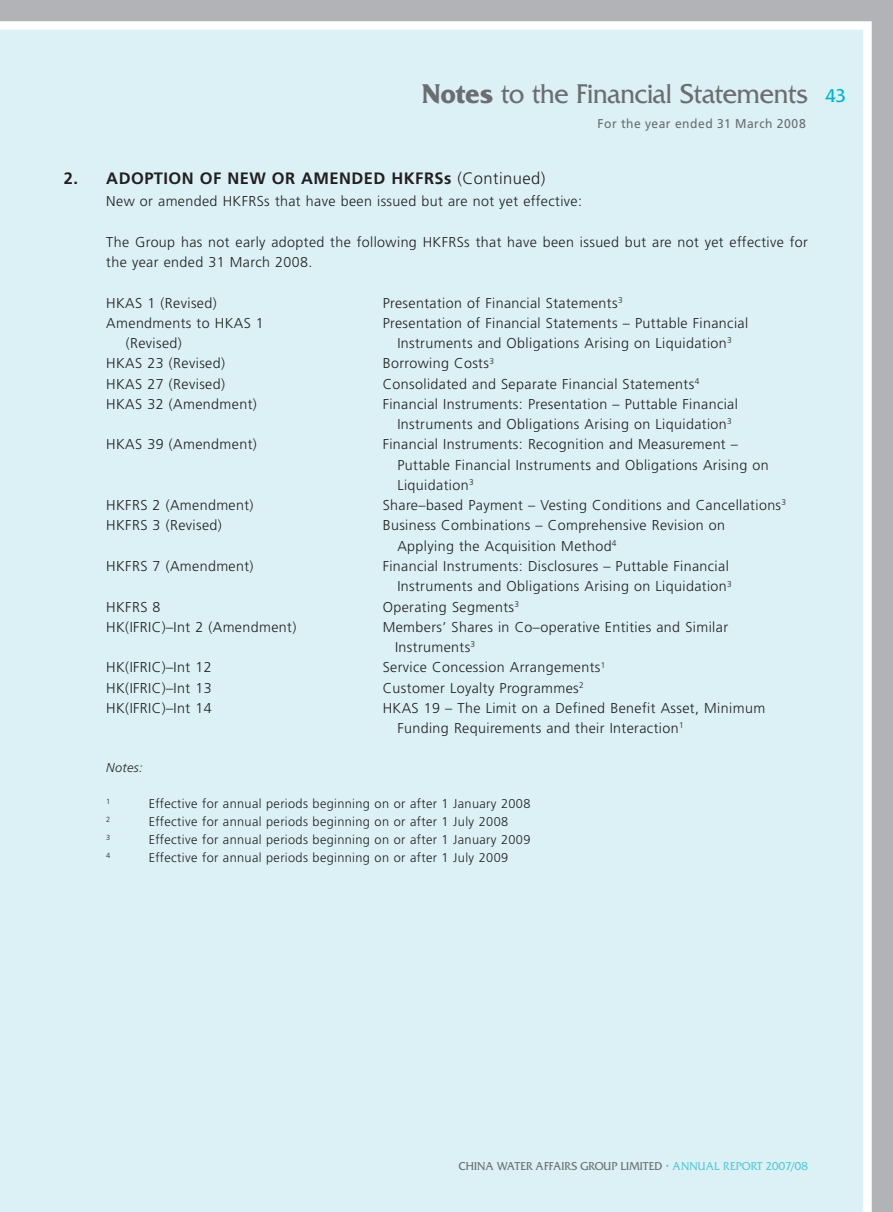
<style>
.page{position:relative;width:893px;height:1212px;background:#fff}
.page>*{position:absolute;margin:0;border:0;box-sizing:border-box;transform-origin:0 0}
.t1{font:28.5px "Friz Quadrata Std";letter-spacing:-.015em;color:#6c6d70;scale:.95 1}
.t2{font:700 16.5px "Frutiger LT Std";letter-spacing:.03em;color:#231f20}
.t3{font:300 14.25px/20.2px "Frutiger LT Std";letter-spacing:.03em;color:#231f20}
.t4{font:300 12.75px "Frutiger LT Std";letter-spacing:.03em;color:#231f20}
.t5{font:12.75px "Frutiger LT Std";letter-spacing:.04em;color:#6c6d70;scale:.95 1}
.t6{font:italic 300 12.75px "Frutiger LT Std";letter-spacing:.03em;color:#231f20}
.t7{font:12px "Friz Quadrata Std";letter-spacing:.01em;color:#6c6d70;scale:.95 1}
.t8{font:300 7.5px "Frutiger LT Std";color:#231f20}
.s1{font-weight:700}
.s2{font-size:19.5px;color:#00b5cb}
.s3{font-weight:300}
.s4{color:#58c7d8}
</style>
<div class="page">
<div style="left:1px;top:0;width:892px;height:1212px;background:#dbf1f5"></div>
<svg style="left:0;top:0;width:1px;height:1212px"></svg>
<h1 class="t1" style="left:422px;top:83px;width:448px"><span class="s1">Notes</span> to the Financial Statements <span class="s2">43</span></h1>
<p class="t5" style="left:598px;top:115px;width:221px">For the year ended 31 March 2008</p>
<p class="t2" style="left:64px;top:168px;width:483px">2. ADOPTION OF NEW OR AMENDED HKFRSs <span class="s3">(Continued)</span></p>
<p class="t3" style="left:106px;top:193px;width:477px">New or amended HKFRSs that have been issued but are not yet effective:</p>
<p class="t3" style="left:106px;top:233px;width:703px">The Group has not early adopted the following HKFRSs that have been issued but are not yet effective for the year ended 31 March 2008.</p>
<p class="t3" style="left:106px;top:294px;width:112px">HKAS 1 (Revised)</p>
<p class="t3" style="left:383px;top:294px;width:241px">Presentation of Financial Statements<sup>3</sup></p>
<p class="t3" style="left:106px;top:314px;width:159px">Amendments to HKAS 1</p>
<p class="t3" style="left:383px;top:314px;width:367px">Presentation of Financial Statements – Puttable Financial</p>
<p class="t3" style="left:126px;top:335px;width:58px">(Revised)</p>
<p class="t3" style="left:397px;top:335px;width:336px">Instruments and Obligations Arising on Liquidation<sup>3</sup></p>
<p class="t3" style="left:106px;top:355px;width:120px">HKAS 23 (Revised)</p>
<p class="t3" style="left:383px;top:355px;width:113px">Borrowing Costs<sup>3</sup></p>
<p class="t3" style="left:106px;top:375px;width:120px">HKAS 27 (Revised)</p>
<p class="t3" style="left:383px;top:375px;width:318px">Consolidated and Separate Financial Statements<sup>4</sup></p>
<p class="t3" style="left:106px;top:395px;width:152px">HKAS 32 (Amendment)</p>
<p class="t3" style="left:383px;top:395px;width:357px;text-align:center">Financial Instruments: Presentation – Puttable Financial<br>Instruments and Obligations Arising on Liquidation<sup>3</sup></p>
<p class="t3" style="left:106px;top:436px;width:152px">HKAS 39 (Amendment)</p>
<p class="t3" style="left:397px;top:436px;width:373px;text-indent:-15px">Financial Instruments: Recognition and Measurement –<br>Puttable Financial Instruments and Obligations Arising on<br>Liquidation<sup>3</sup></p>
<p class="t3" style="left:106px;top:497px;width:149px">HKFRS 2 (Amendment)</p>
<p class="t3" style="left:383px;top:497px;width:405px">Share–based Payment – Vesting Conditions and Cancellations<sup>3</sup></p>
<p class="t3" style="left:106px;top:517px;width:117px">HKFRS 3 (Revised)</p>
<p class="t3" style="left:397px;top:517px;width:329px;text-indent:-15px">Business Combinations – Comprehensive Revision on<br>Applying the Acquisition Method<sup>4</sup></p>
<p class="t3" style="left:106px;top:557px;width:149px">HKFRS 7 (Amendment)</p>
<p class="t3" style="left:383px;top:557px;width:351px;text-align:right">Financial Instruments: Disclosures – Puttable Financial<br>Instruments and Obligations Arising on Liquidation<sup>3</sup></p>
<p class="t3" style="left:106px;top:598px;width:56px">HKFRS 8</p>
<p class="t3" style="left:383px;top:598px;width:138px">Operating Segments<sup>3</sup></p>
<p class="t3" style="left:106px;top:618px;width:192px">HK(IFRIC)–Int 2 (Amendment)</p>
<p class="t3" style="left:395px;top:618px;width:335px;text-indent:-12px">Members’ Shares in Co–operative Entities and Similar<br>Instruments<sup>3</sup></p>
<p class="t3" style="left:106px;top:659px;width:107px">HK(IFRIC)–Int 12</p>
<p class="t3" style="left:383px;top:659px;width:224px">Service Concession Arrangements<sup>1</sup></p>
<p class="t3" style="left:106px;top:679px;width:107px">HK(IFRIC)–Int 13</p>
<p class="t3" style="left:383px;top:679px;width:203px">Customer Loyalty Programmes<sup>2</sup></p>
<p class="t3" style="left:106px;top:699px;width:107px">HK(IFRIC)–Int 14</p>
<p class="t3" style="left:397px;top:699px;width:369px;text-indent:-15px">HKAS 19 – The Limit on a Defined Benefit Asset, Minimum<br>Funding Requirements and their Interaction<sup>1</sup></p>
<p class="t6" style="left:106px;top:760px;width:38px">Notes:</p>
<p class="t8" style="left:106px;top:797px;width:6px">1</p>
<p class="t4" style="left:149px;top:796px;width:383px">Effective for annual periods beginning on or after 1 January 2008</p>
<p class="t8" style="left:106px;top:815px;width:6px">2</p>
<p class="t4" style="left:149px;top:814px;width:361px">Effective for annual periods beginning on or after 1 July 2008</p>
<p class="t8" style="left:106px;top:833px;width:6px">3</p>
<p class="t4" style="left:149px;top:832px;width:383px">Effective for annual periods beginning on or after 1 January 2009</p>
<p class="t8" style="left:106px;top:851px;width:6px">4</p>
<p class="t4" style="left:149px;top:850px;width:361px">Effective for annual periods beginning on or after 1 July 2009</p>
<p class="t7" style="left:459px;top:1161px;width:369px">CHINA WATER AFFAIRS GROUP LIMITED <span class="s4">• ANNUAL REPORT 2007/08</span></p>
</div>
